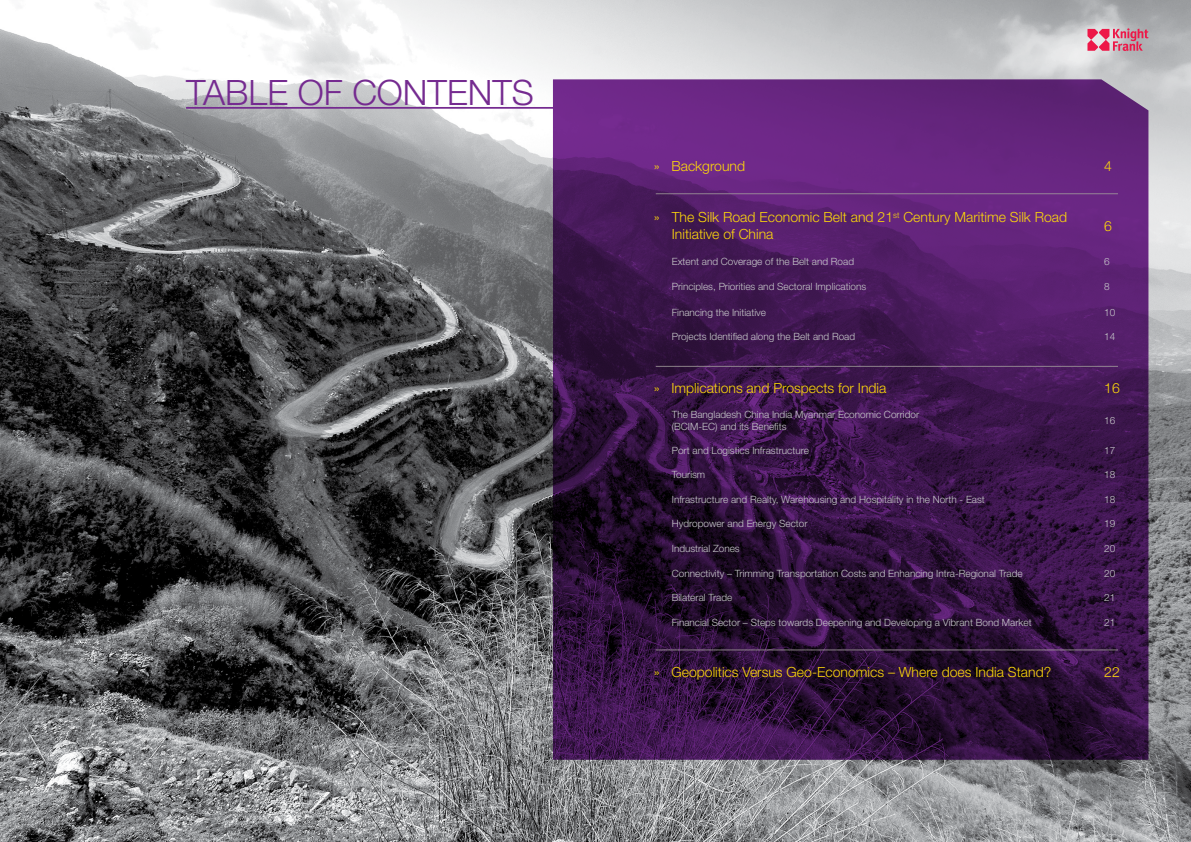
<style>
.page{position:relative;width:1191px;height:842px;background:#fff}
.page>*{position:absolute;margin:0;border:0;box-sizing:border-box;transform-origin:0 0}
.t1{font:300 35px "Helvetica Neue";color:#752b90}
.t2{font:300 14px/16.8px "Helvetica Neue";color:#fcd60b}
.t3{font:300 10px/12px "Helvetica Neue";color:#c7c8ca}
</style>
<div class="page">
<img style="left:0;top:0;width:1191px;height:842px">
<svg style="left:553px;top:79px;width:595px;height:681px;background:#411852"></svg>
<svg style="left:1087px;top:28px;width:61px;height:23px"></svg>
<hr style="left:656px;top:193px;width:462px;height:1px;background:#a39e9c">
<hr style="left:656px;top:366px;width:462px;height:1px;background:#a39e9c">
<hr style="left:656px;top:650px;width:462px;height:1px;background:#a39e9c">
<hr style="left:186px;top:107px;width:367px;height:2px;background:#752b90">
<h1 class="t1" style="left:186px;top:65px;width:349px">TABLE OF CONTENTS</h1>
<h2 class="t2" style="left:654px;top:156px;width:93px">» Background</h2>
<h2 class="t2" style="left:1104px;top:156px;width:9px">4</h2>
<h2 class="t2" style="left:672px;top:208px;width:397px;text-indent:-18px">» The Silk Road Economic Belt and 21<sup>st</sup> Century Maritime Silk Road<br>Initiative of China</h2>
<h2 class="t2" style="left:1104px;top:217px;width:9px">6</h2>
<p class="t3" style="left:672px;top:255px;width:184px">Extent and Coverage of the Belt and Road</p>
<p class="t3" style="left:1104px;top:255px;width:7px">6</p>
<p class="t3" style="left:672px;top:280px;width:196px">Principles, Priorities and Sectoral Implications</p>
<p class="t3" style="left:1104px;top:280px;width:7px">8</p>
<p class="t3" style="left:672px;top:306px;width:96px">Financing the Initiative</p>
<p class="t3" style="left:1104px;top:306px;width:13px">10</p>
<p class="t3" style="left:672px;top:330px;width:185px">Projects Identified along the Belt and Road</p>
<p class="t3" style="left:1104px;top:330px;width:13px">14</p>
<h2 class="t2" style="left:654px;top:379px;width:234px">» Implications and Prospects for India</h2>
<h2 class="t2" style="left:1104px;top:379px;width:17px">16</h2>
<p class="t3" style="left:672px;top:408px;width:249px">The Bangladesh China India Myanmar Economic Corridor (BCIM-EC) and its Benefits</p>
<p class="t3" style="left:1104px;top:414px;width:13px">16</p>
<p class="t3" style="left:672px;top:444px;width:139px">Port and Logistics Infrastructure</p>
<p class="t3" style="left:1104px;top:444px;width:13px">17</p>
<p class="t3" style="left:672px;top:468px;width:35px">Tourism</p>
<p class="t3" style="left:1104px;top:468px;width:13px">18</p>
<p class="t3" style="left:672px;top:493px;width:315px">Infrastructure and Realty, Warehousing and Hospitality in the North - East</p>
<p class="t3" style="left:1104px;top:493px;width:13px">18</p>
<p class="t3" style="left:672px;top:517px;width:137px">Hydropower and Energy Sector</p>
<p class="t3" style="left:1104px;top:517px;width:13px">19</p>
<p class="t3" style="left:672px;top:542px;width:69px">Industrial Zones</p>
<p class="t3" style="left:1104px;top:542px;width:13px">20</p>
<p class="t3" style="left:672px;top:566px;width:352px">Connectivity – Trimming Transportation Costs and Enhancing Intra-Regional Trade</p>
<p class="t3" style="left:1104px;top:566px;width:13px">20</p>
<p class="t3" style="left:672px;top:591px;width:62px">Bilateral Trade</p>
<p class="t3" style="left:1104px;top:591px;width:13px">21</p>
<p class="t3" style="left:672px;top:615px;width:361px">Financial Sector – Steps towards Deepening and Developing a Vibrant Bond Market</p>
<p class="t3" style="left:1104px;top:615px;width:13px">21</p>
<h2 class="t2" style="left:654px;top:662px;width:399px">» Geopolitics Versus Geo-Economics – Where does India Stand?</h2>
<h2 class="t2" style="left:1104px;top:662px;width:17px">22</h2>
</div>
